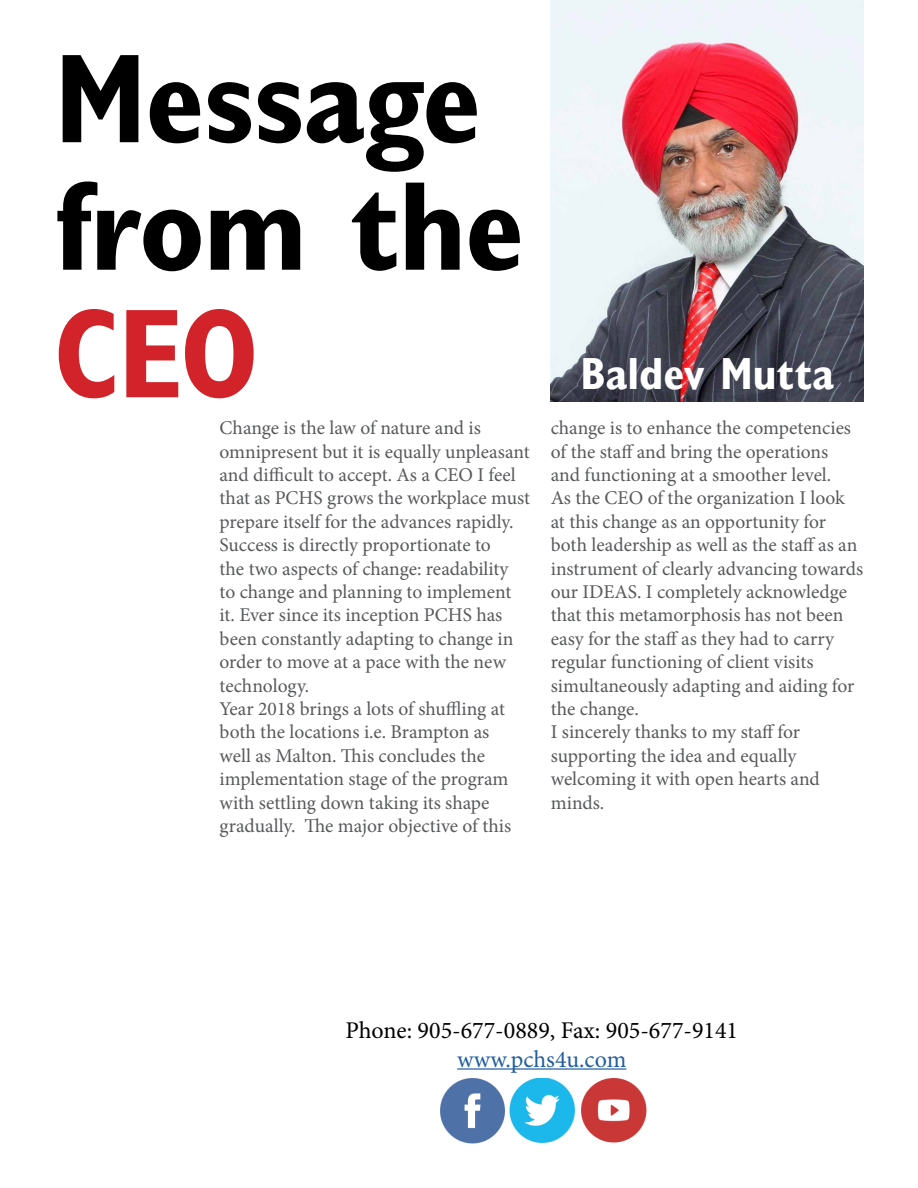
<style>
.page{position:relative;width:918px;height:1188px;background:#fff}
.page>*{position:absolute;margin:0;border:0;box-sizing:border-box;transform-origin:0 0}
.t1{font:700 condensed 127.5px/127.5px "Gill Sans";letter-spacing:-.01em;color:#000}
.t2{font:700 condensed 127.5px "Gill Sans";color:#d2232a}
.t3{font:700 condensed 45px "Gill Sans";color:#fff}
.t4{font:24px "Minion Pro";color:#000}
.t5{font:24px "Minion Pro";color:#215e9e}
.t6{font:19.5px/23.4px "Minion Pro";letter-spacing:-.005em;color:#58595b}
</style>
<div class="page">
<img style="left:581px;top:1078px;width:66px;height:64px">
<img style="left:509px;top:1078px;width:66px;height:65px">
<img style="left:440px;top:1078px;width:65px;height:66px">
<img style="left:551px;top:0;width:313px;height:402px">
<hr style="left:457px;top:1068px;width:169px;height:2px;background:#215e9e">
<h1 class="t1" style="left:54px;top:34px;width:472px">Message from the</h1>
<h1 class="t2" style="left:54px;top:278px;width:206px">CEO</h1>
<h2 class="t3" style="left:581px;top:347px;width:255px">Baldev Mutta</h2>
<p class="t6" style="left:220px;top:416px;width:312px">Change is the law of nature and is omnipresent but it is equally unpleasant and difficult to accept. As a CEO I feel that as PCHS grows the workplace must prepare itself for the advances rapidly.<br>Success is directly proportionate to<br>the two aspects of change: readability<br>to change and planning to implement it. Ever since its inception PCHS has been constantly adapting to change in order to move at a pace with the new technology.<br>Year 2018 brings a lots of shuffling at both the locations i.e. Brampton as<br>well as Malton. This concludes the implementation stage of the program with settling down taking its shape gradually. The major objective of this</p>
<p class="t6" style="left:551px;top:416px;width:314px">change is to enhance the competencies of the staff and bring the operations<br>and functioning at a smoother level.<br>As the CEO of the organization I look at this change as an opportunity for both leadership as well as the staff as an instrument of clearly advancing towards our IDEAS. I completely acknowledge that this metamorphosis has not been easy for the staff as they had to carry regular functioning of client visits simultaneously adapting and aiding for the change.<br>I sincerely thanks to my staff for supporting the idea and equally welcoming it with open hearts and minds.</p>
<p class="t4" style="left:345px;top:1014px;width:394px">Phone: 905-677-0889, Fax: 905-677-9141</p>
<p class="t5" style="left:457px;top:1043px;width:171px">www.pchs4u.com</p>
</div>
